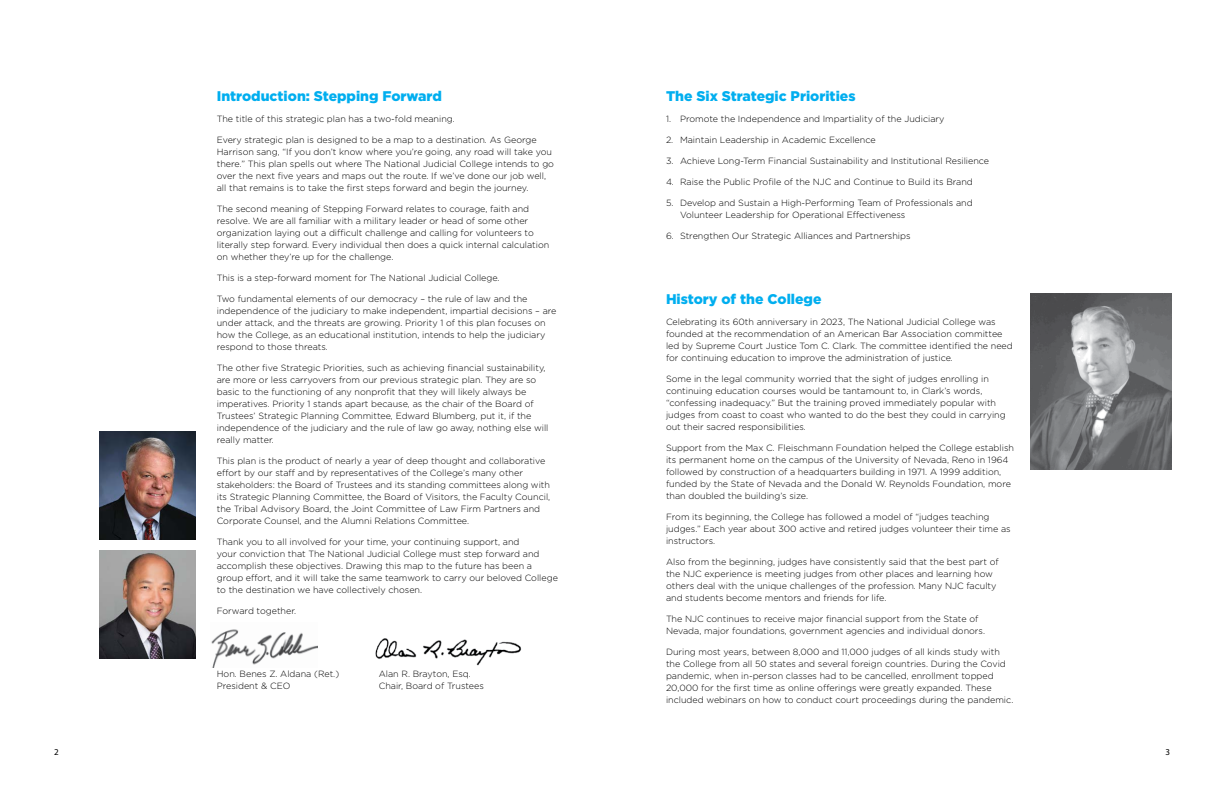
<style>
.page{position:relative;width:1224px;height:792px;background:#fff}
.page>*{position:absolute;margin:0;border:0;box-sizing:border-box;transform-origin:0 0}
.t1{font:900 14px "Gotham";color:#00aeef}
.t2{font:300 9px/12px "Gotham";color:#000}
.t3{font:9px "Myriad Pro";color:#000}
</style>
<div class="page">
<img style="left:99px;top:432px;width:96px;height:108px">
<img style="left:211px;top:629px;width:106px;height:38px">
<img style="left:375px;top:638px;width:146px;height:28px">
<img style="left:99px;top:551px;width:96px;height:107px">
<img style="left:1031px;top:294px;width:140px;height:175px">
<h1 class="t1" style="left:217px;top:87px;width:227px">Introduction: Stepping Forward</h1>
<p class="t2" style="left:217px;top:113px;width:240px">The title of this strategic plan has a two-fold meaning.</p>
<p class="t2" style="left:217px;top:134px;width:339px">Every strategic plan is designed to be a map to a destination. As George Harrison sang, “If you don’t know where you’re going, any road will take you there.” This plan spells out where The National Judicial College intends to go over the next five years and maps out the route. If we’ve done our job well, all that remains is to take the first steps forward and begin the journey.</p>
<p class="t2" style="left:217px;top:203px;width:334px">The second meaning of Stepping Forward relates to courage, faith and resolve. We are all familiar with a military leader or head of some other organization laying out a difficult challenge and calling for volunteers to literally step forward. Every individual then does a quick internal calculation on whether they’re up for the challenge.</p>
<p class="t2" style="left:217px;top:272px;width:284px">This is a step-forward moment for The National Judicial College.</p>
<p class="t2" style="left:217px;top:293px;width:341px">Two fundamental elements of our democracy – the rule of law and the independence of the judiciary to make independent, impartial decisions – are under attack, and the threats are growing. Priority 1 of this plan focuses on how the College, as an educational institution, intends to help the judiciary respond to those threats.</p>
<p class="t2" style="left:217px;top:362px;width:333px">The other five Strategic Priorities, such as achieving financial sustainability, are more or less carryovers from our previous strategic plan. They are so basic to the functioning of any nonprofit that they will likely always be imperatives. Priority 1 stands apart because, as the chair of the Board of Trustees’ Strategic Planning Committee, Edward Blumberg, put it, if the independence of the judiciary and the rule of law go away, nothing else will really matter.</p>
<p class="t2" style="left:217px;top:455px;width:335px">This plan is the product of nearly a year of deep thought and collaborative effort by our staff and by representatives of the College’s many other stakeholders: the Board of Trustees and its standing committees along with its Strategic Planning Committee, the Board of Visitors, the Faculty Council, the Tribal Advisory Board, the Joint Committee of Law Firm Partners and Corporate Counsel, and the Alumni Relations Committee.</p>
<p class="t2" style="left:217px;top:536px;width:343px">Thank you to all involved for your time, your continuing support, and<br>your conviction that The National Judicial College must step forward and accomplish these objectives. Drawing this map to the future has been a group effort, and it will take the same teamwork to carry our beloved College to the destination we have collectively chosen.</p>
<p class="t2" style="left:217px;top:605px;width:81px">Forward together.</p>
<p class="t2" style="left:217px;top:668px;width:124px">Hon. Benes Z. Aldana (Ret.)<br>President &amp; CEO</p>
<p class="t2" style="left:379px;top:668px;width:107px">Alan R. Brayton, Esq.<br>Chair, Board of Trustees</p>
<h1 class="t1" style="left:666px;top:87px;width:191px">The Six Strategic Priorities</h1>
<p class="t2" style="left:666px;top:113px;width:280px">1. Promote the Independence and Impartiality of the Judiciary</p>
<p class="t2" style="left:666px;top:134px;width:211px">2. Maintain Leadership in Academic Excellence</p>
<p class="t2" style="left:666px;top:155px;width:325px">3. Achieve Long-Term Financial Sustainability and Institutional Resilience</p>
<p class="t2" style="left:666px;top:176px;width:308px">4. Raise the Public Profile of the NJC and Continue to Build its Brand</p>
<p class="t2" style="left:680px;top:197px;width:294px;text-indent:-14px">5. Develop and Sustain a High-Performing Team of Professionals and<br>Volunteer Leadership for Operational Effectiveness</p>
<p class="t2" style="left:666px;top:230px;width:246px">6. Strengthen Our Strategic Alliances and Partnerships</p>
<h1 class="t1" style="left:666px;top:290px;width:157px">History of the College</h1>
<p class="t2" style="left:666px;top:316px;width:348px">Celebrating its 60th anniversary in 2023, The National Judicial College was founded at the recommendation of an American Bar Association committee led by Supreme Court Justice Tom C. Clark. The committee identified the need for continuing education to improve the administration of justice.</p>
<p class="t2" style="left:666px;top:373px;width:341px">Some in the legal community worried that the sight of judges enrolling in continuing education courses would be tantamount to, in Clark’s words, “confessing inadequacy.” But the training proved immediately popular with judges from coast to coast who wanted to do the best they could in carrying out their sacred responsibilities.</p>
<p class="t2" style="left:666px;top:442px;width:350px">Support from the Max C. Fleischmann Foundation helped the College establish its permanent home on the campus of the University of Nevada, Reno in 1964 followed by construction of a headquarters building in 1971. A 1999 addition, funded by the State of Nevada and the Donald W. Reynolds Foundation, more than doubled the building’s size.</p>
<p class="t2" style="left:666px;top:511px;width:346px">From its beginning, the College has followed a model of “judges teaching judges.” Each year about 300 active and retired judges volunteer their time as instructors.</p>
<p class="t2" style="left:666px;top:556px;width:334px">Also from the beginning, judges have consistently said that the best part of the NJC experience is meeting judges from other places and learning how others deal with the unique challenges of the profession. Many NJC faculty and students become mentors and friends for life.</p>
<p class="t2" style="left:666px;top:613px;width:321px">The NJC continues to receive major financial support from the State of<br>Nevada, major foundations, government agencies and individual donors.</p>
<p class="t2" style="left:666px;top:646px;width:349px">During most years, between 8,000 and 11,000 judges of all kinds study with the College from all 50 states and several foreign countries. During the Covid pandemic, when in-person classes had to be cancelled, enrollment topped 20,000 for the first time as online offerings were greatly expanded. These included webinars on how to conduct court proceedings during the pandemic.</p>
<p class="t3" style="left:54px;top:746px;width:6px">2</p>
<p class="t3" style="left:1165px;top:746px;width:6px">3</p>
</div>
